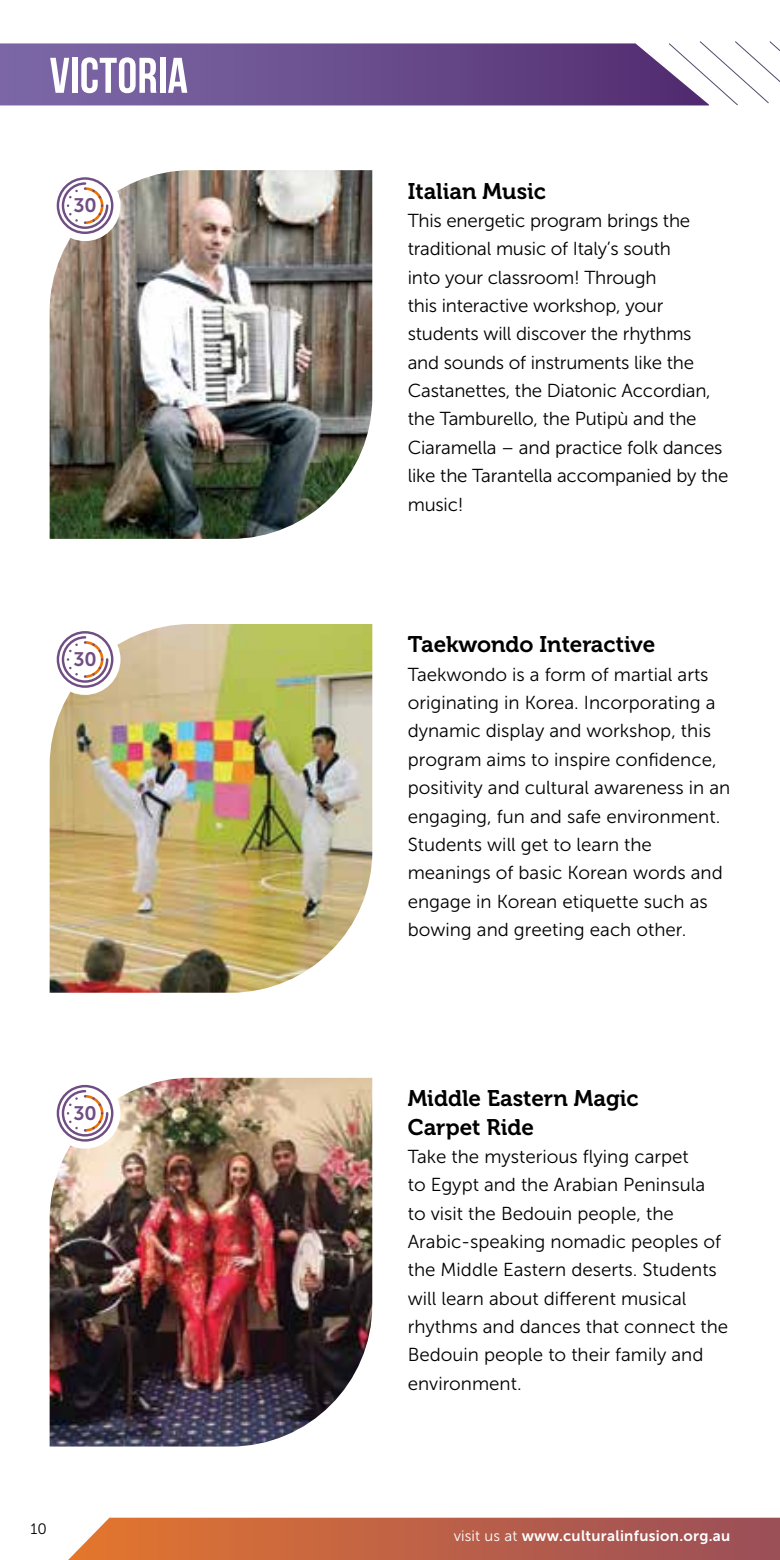
<style>
.page{position:relative;width:780px;height:1560px;background:#fff}
.page>*{position:absolute;margin:0;border:0;box-sizing:border-box;transform-origin:0 0}
.t1{font:700 50px "Bebas Neue";letter-spacing:.005em;color:#fff}
.t2{font:22.5px/28.2px "Museo 700";color:#000}
.t3{font:19.5px "Museo Sans 700";color:#704d82}
.t4{font:18.75px/28.2px "Museo Sans 300";color:#000}
.t5{font:15px "Museo Sans 700";letter-spacing:.02em;color:#fff}
.t6{font:15px "Museo Sans 300";color:#000}
.s1{font-family:"Museo Sans 300"}
</style>
<div class="page">
<svg style="left:0;top:41px;width:780px;height:65px;background:#826ba0"></svg>
<svg style="left:69px;top:1517px;width:711px;height:42px;background:#c0684d"></svg>
<img style="left:50px;top:170px;width:322px;height:369px">
<img style="left:50px;top:624px;width:322px;height:368px">
<div style="left:50px;top:624px;width:70px;height:70px;background:#fff;border-radius:50%"></div>
<svg style="left:57px;top:631px;width:56px;height:56px"></svg>
<div style="left:50px;top:170px;width:70px;height:71px;background:#fff;border-radius:50%"></div>
<svg style="left:57px;top:177px;width:56px;height:57px"></svg>
<img style="left:50px;top:1077px;width:322px;height:369px">
<div style="left:50px;top:1077px;width:70px;height:71px;background:#fff;border-radius:50%"></div>
<svg style="left:57px;top:1084px;width:56px;height:57px"></svg>
<h1 class="t1" style="left:50px;top:48px;width:140px">VICTORIA</h1>
<p class="t3" style="left:73px;top:194px;width:25px">30</p>
<p class="t3" style="left:73px;top:648px;width:25px">30</p>
<p class="t3" style="left:73px;top:1101px;width:25px">30</p>
<p class="t6" style="left:31px;top:1520px;width:18px">10</p>
<p class="t2" style="left:407px;top:177px;width:140px">Italian Music</p>
<p class="t4" style="left:407px;top:206px;width:322px">This energetic program brings the traditional music of Italy’s south<br>into your classroom! Through<br>this interactive workshop, your students will discover the rhythms<br>and sounds of instruments like the<br>Castanettes, the Diatonic Accordian, the Tamburello, the Putipù and the<br>Ciaramella – and practice folk dances like the Tarantella accompanied by the music!</p>
<p class="t2" style="left:407px;top:630px;width:249px">Taekwondo Interactive</p>
<p class="t4" style="left:407px;top:660px;width:324px">Taekwondo is a form of martial arts originating in Korea. Incorporating a dynamic display and workshop, this program aims to inspire confidence, positivity and cultural awareness in an engaging, fun and safe environment.<br>Students will get to learn the meanings of basic Korean words and engage in Korean etiquette such as bowing and greeting each other.</p>
<p class="t2" style="left:407px;top:1084px;width:232px">Middle Eastern Magic<br>Carpet Ride</p>
<p class="t4" style="left:407px;top:1142px;width:322px">Take the mysterious flying carpet<br>to Egypt and the Arabian Peninsula<br>to visit the Bedouin people, the<br>Arabic-speaking nomadic peoples of the Middle Eastern deserts. Students will learn about different musical rhythms and dances that connect the<br>Bedouin people to their family and environment.</p>
<p class="t5" style="left:453px;top:1526px;width:278px"><span class="s1">visit us at</span> www.culturalinfusion.org.au</p>
</div>
